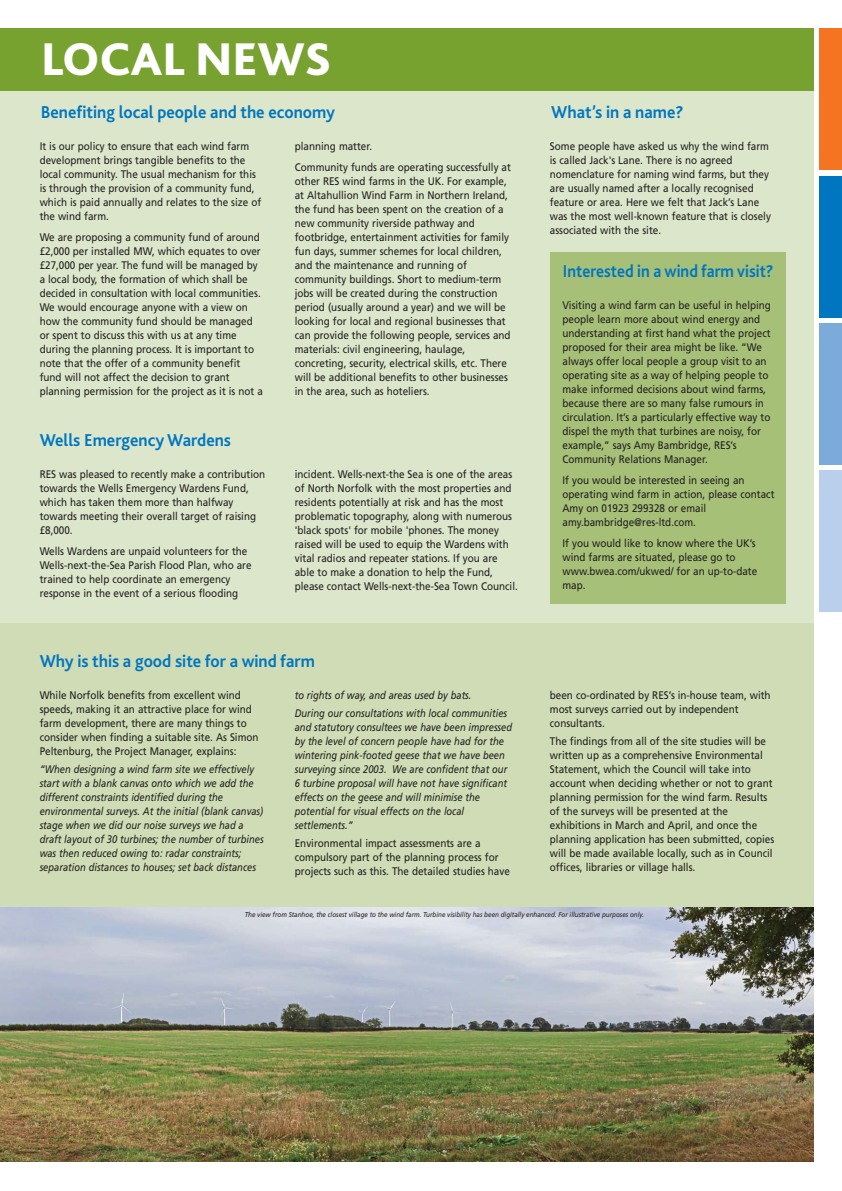
<style>
.page{position:relative;width:842px;height:1191px;background:#fff}
.page>*{position:absolute;margin:0;border:0;box-sizing:border-box;transform-origin:0 0}
.t1{font:800 48px "Bliss 2";color:#fff}
.t2{font:700 18px "Bliss 2";color:#0076c0;scale:.95 1}
.t3{font:700 18px "Bliss 2";color:#0076c0;scale:.9 1}
.t4{font:11px/14px "Frutiger";color:#231f20;scale:.9 1}
.t5{font:italic 11px/14px "Frutiger";color:#231f20;scale:.85 1}
.t6{font:italic 7px "Frutiger";color:#231f20;scale:.9 1}
</style>
<div class="page">
<div style="left:0;top:28px;width:814px;height:1134px;background:#dce6cb"></div>
<div style="left:0;top:624px;width:814px;height:283px;background:#cfdcb5"></div>
<div style="left:819px;top:28px;width:23px;height:142px;background:#f47421"></div>
<div style="left:819px;top:176px;width:23px;height:141px;background:#0076c0"></div>
<div style="left:819px;top:323px;width:23px;height:142px;background:#7caadb"></div>
<div style="left:819px;top:471px;width:23px;height:141px;background:#bacfec"></div>
<img style="left:0;top:907px;width:814px;height:255px">
<div style="left:0;top:28px;width:814px;height:63px;background:#78a22f"></div>
<div style="left:550px;top:252px;width:235px;height:352px;background:#a7c078"></div>
<h1 class="t1" style="left:41px;top:30px;width:292px">LOCAL NEWS</h1>
<h2 class="t2" style="left:41px;top:106px;width:311px">Benefiting local people and the economy</h2>
<p class="t4" style="left:40px;top:140px;width:248px">It is our policy to ensure that each wind farm development brings tangible benefits to the local community. The usual mechanism for this is through the provision of a community fund, which is paid annually and relates to the size of the wind farm.</p>
<p class="t4" style="left:40px;top:231px;width:250px">We are proposing a community fund of around £2,000 per installed MW, which equates to over £27,000 per year. The fund will be managed by a local body, the formation of which shall be decided in consultation with local communities.<br>We would encourage anyone with a view on how the community fund should be managed or spent to discuss this with us at any time during the planning process. It is important to note that the offer of a community benefit fund will not affect the decision to grant planning permission for the project as it is not a</p>
<p class="t4" style="left:295px;top:137px;width:242px;line-height:21px">planning matter.<br>Community funds are operating successfully at</p>
<p class="t4" style="left:295px;top:175px;width:241px">other RES wind farms in the UK. For example, at Altahullion Wind Farm in Northern Ireland, the fund has been spent on the creation of a new community riverside pathway and footbridge, entertainment activities for family fun days, summer schemes for local children, and the maintenance and running of community buildings. Short to medium-term jobs will be created during the construction period (usually around a year) and we will be looking for local and regional businesses that can provide the following people, services and materials: civil engineering, haulage, concreting, security, electrical skills, etc. There will be additional benefits to other businesses in the area, such as hoteliers.</p>
<h2 class="t2" style="left:40px;top:433px;width:203px">Wells Emergency Wardens</h2>
<p class="t4" style="left:40px;top:468px;width:252px">RES was pleased to recently make a contribution towards the Wells Emergency Wardens Fund, which has taken them more than halfway towards meeting their overall target of raising £8,000.</p>
<p class="t4" style="left:40px;top:545px;width:237px">Wells Wardens are unpaid volunteers for the Wells-next-the-Sea Parish Flood Plan, who are trained to help coordinate an emergency response in the event of a serious flooding</p>
<p class="t4" style="left:295px;top:468px;width:249px">incident. Wells-next-the Sea is one of the areas of North Norfolk with the most properties and residents potentially at risk and has the most problematic topography, along with numerous 'black spots' for mobile 'phones. The money raised will be used to equip the Wardens with vital radios and repeater stations. If you are able to make a donation to help the Fund, please contact Wells-next-the-Sea Town Council.</p>
<h2 class="t2" style="left:551px;top:106px;width:141px">What’s in a name?</h2>
<p class="t4" style="left:550px;top:140px;width:247px">Some people have asked us why the wind farm is called Jack's Lane. There is no agreed nomenclature for naming wind farms, but they are usually named after a locally recognised feature or area. Here we felt that Jack’s Lane was the most well-known feature that is closely associated with the site.</p>
<h2 class="t3" style="left:563px;top:264px;width:236px">Interested in a wind farm visit?</h2>
<p class="t4" style="left:563px;top:299px;width:233px">Visiting a wind farm can be useful in helping people learn more about wind energy and understanding at first hand what the project proposed for their area might be like. “We always offer local people a group visit to an operating site as a way of helping people to make informed decisions about wind farms, because there are so many false rumours in circulation. It’s a particularly effective way to dispel the myth that turbines are noisy, for example,” says Amy Bambridge, RES’s Community Relations Manager.</p>
<p class="t4" style="left:563px;top:474px;width:237px">If you would be interested in seeing an operating wind farm in action, please contact Amy on 01923 299328 or email amy.bambridge@res-ltd.com.</p>
<p class="t4" style="left:563px;top:537px;width:218px">If you would like to know where the UK’s wind farms are situated, please go to www.bwea.com/ukwed/ for an up-to-date map.</p>
<h2 class="t2" style="left:40px;top:654px;width:291px">Why is this a good site for a wind farm</h2>
<p class="t5" style="left:295px;top:687px;width:251px;line-height:18.3px">to rights of way, and areas used by bats.<br>During our consultations with local communities</p>
<p class="t5" style="left:295px;top:721px;width:257px">and statutory consultees we have been impressed by the level of concern people have had for the wintering pink-footed geese that we have been surveying since 2003. We are confident that our 6 turbine proposal will have not have significant effects on the geese and will minimise the potential for visual effects on the local settlements.”</p>
<p class="t4" style="left:295px;top:837px;width:240px">Environmental impact assessments are a compulsory part of the planning process for projects such as this. The detailed studies have</p>
<p class="t4" style="left:40px;top:689px;width:245px">While Norfolk benefits from excellent wind speeds, making it an attractive place for wind farm development, there are many things to consider when finding a suitable site. As Simon Peltenburg, the Project Manager, explains:</p>
<p class="t5" style="left:40px;top:763px;width:265px">“When designing a wind farm site we effectively start with a blank canvas onto which we add the different constraints identified during the environmental surveys. At the initial (blank canvas) stage when we did our noise surveys we had a draft layout of 30 turbines; the number of turbines was then reduced owing to: radar constraints; separation distances to houses; set back distances</p>
<p class="t4" style="left:550px;top:689px;width:247px">been co-ordinated by RES’s in-house team, with most surveys carried out by independent consultants.</p>
<p class="t4" style="left:550px;top:735px;width:251px">The findings from all of the site studies will be written up as a comprehensive Environmental Statement, which the Council will take into account when deciding whether or not to grant planning permission for the wind farm. Results of the surveys will be presented at the exhibitions in March and April, and once the planning application has been submitted, copies will be made available locally, such as in Council offices, libraries or village halls.</p>
<p class="t6" style="left:245px;top:912px;width:445px">The view from Stanhoe, the closest village to the wind farm. Turbine visibility has been digitally enhanced. For illustrative purposes only.</p>
</div>
